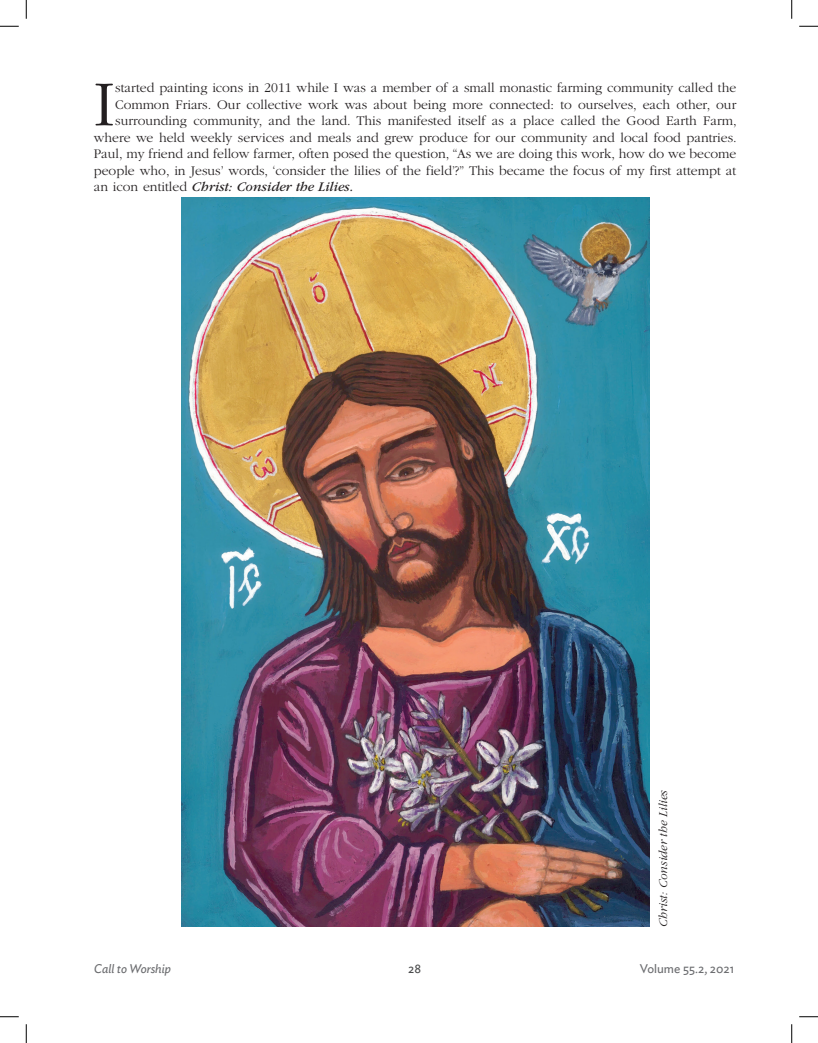
<style>
.page{position:relative;width:818px;height:1043px;background:#fff}
.page>*{position:absolute;margin:0;border:0;box-sizing:border-box;transform-origin:0 0}
.t1{font:300 66.75px "ITC Garamond Std";color:#231f20}
.t2{font:300 13.75px "ITC Garamond Std";color:#231f20}
.t3{font:italic 13.75px "ITC Garamond Std";color:#231f20}
.t4{font:italic 300 12.5px "ITC Garamond Std";color:#231f20}
.t5{font:12.5px "Ideal Sans";color:#6c6d70}
.t6{font:italic 12.5px "Ideal Sans";color:#6c6d70}
.t7{font:12.5px "Ideal Sans";color:#4b4c4d}
.s1{font-weight:300;font-style:normal}
</style>
<div class="page">
<img style="left:182px;top:197px;width:467px;height:729px">
<svg style="left:0;top:25px;width:19px;height:2px"></svg>
<svg style="left:799px;top:25px;width:19px;height:2px"></svg>
<svg style="left:0;top:1016px;width:19px;height:1px"></svg>
<svg style="left:799px;top:1016px;width:19px;height:1px"></svg>
<svg style="left:25px;top:0;width:2px;height:19px"></svg>
<svg style="left:25px;top:1024px;width:2px;height:18px"></svg>
<svg style="left:791px;top:0;width:1px;height:19px"></svg>
<svg style="left:791px;top:1024px;width:1px;height:18px"></svg>
<h1 class="t1" style="left:94px;top:68px;width:23px">I</h1>
<p class="t2" style="left:115px;top:80px;width:622px">started painting icons in 2011 while I was a member of a small monastic farming community called the</p>
<p class="t2" style="left:115px;top:97px;width:622px">Common Friars. Our collective work was about being more connected: to ourselves, each other, our</p>
<p class="t2" style="left:115px;top:113px;width:623px">surrounding community, and the land. This manifested itself as a place called the Good Earth Farm,</p>
<p class="t2" style="left:94px;top:130px;width:644px">where we held weekly services and meals and grew produce for our community and local food pantries.</p>
<p class="t2" style="left:94px;top:146px;width:644px">Paul, my friend and fellow farmer, often posed the question, “As we are doing this work, how do we become</p>
<p class="t2" style="left:94px;top:163px;width:644px">people who, in Jesus’ words, ‘consider the lilies of the field’?” This became the focus of my first attempt at</p>
<p class="t3" style="left:94px;top:179px;width:261px"><span class="s1">an icon entitled</span> Christ: Consider the Lilies.</p>
<p class="t4" style="left:656px;top:926px;width:138px;rotate:-90deg">Christ: Consider the Lilies</p>
<p class="t6" style="left:94px;top:959px;width:79px">Call to Worship</p>
<p class="t7" style="left:408px;top:959px;width:14px">28</p>
<p class="t5" style="left:640px;top:959px;width:96px">Volume 55.2, 2021</p>
</div>
